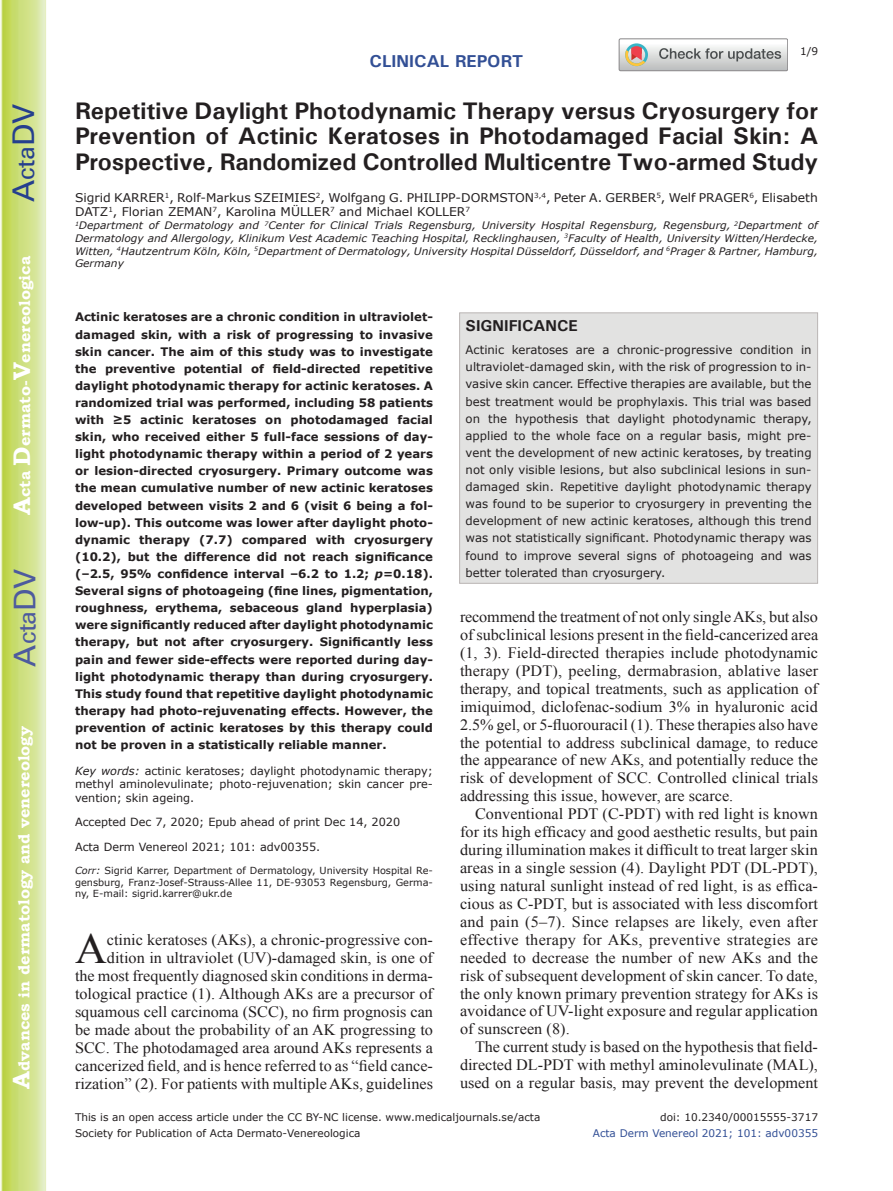
<style>
.page{position:relative;width:893px;height:1191px;background:#fff}
.page>*{position:absolute;margin:0;border:0;box-sizing:border-box;transform-origin:0 0}
.t1{font:42.9px "Times New Roman";color:#231f20}
.t2{font:30px "Univers";color:#4d5a9e}
.t3{font:30px "Univers";color:#253f8e}
.t4{font:700 24px/25.5px "Univers";letter-spacing:-.005em;color:#231f20;text-align:justify}
.t5{font:700 17.25px "Univers";color:#324f95}
.t6{font:15.75px/18px "Times New Roman";color:#231f20;text-align:justify}
.t7{font:700 15.75px "Bookman Old Style";color:#fff}
.t8{font:700 15.75px "Univers";color:#231f20}
.t9{font:12px/14.4px "Verdana";color:#231f20}
.t10{font:700 11.7px/17.1px "Verdana";color:#231f20;text-align:justify}
.t11{font:11.7px/17.1px "Verdana";color:#231f20;text-align:justify}
.t12{font:11.25px/13.5px "Verdana";color:#231f20;text-align:justify}
.t13{font:10.5px "Verdana";color:#231f20}
.t14{font:10.5px "Verdana";color:#324f95}
.t15{font:italic 10.35px/12.8px "Verdana";color:#231f20;text-align:justify}
.t16{font:9.75px/11.7px "Verdana";color:#231f20;text-align:justify}
.s1{font-size:24px}
.s2{font-style:italic}
</style>
<div class="page">
<svg style="left:1px;top:0;width:45px;height:1191px;background:#cfe084"></svg>
<svg style="left:619px;top:39px;width:169px;height:32px"></svg>
<div style="left:459px;top:312px;width:359px;height:271px;background:#e2e2e1;border:1px solid #bab5b4"></div>
<h2 class="t3" style="left:6px;top:202px;width:100px;rotate:-90deg">A<span class="s1">cta</span>DV</h2>
<p class="t7" style="left:15px;top:515px;width:260px;rotate:-90deg"><span class="s1">A</span>cta <span class="s1">D</span>ermato-<span class="s1">V</span>enereologica</p>
<h2 class="t2" style="left:7px;top:666px;width:100px;rotate:-90deg">A<span class="s1">cta</span>DV</h2>
<p class="t7" style="left:15px;top:1088px;width:364px;rotate:-90deg"><span class="s1">A</span>dvances in dermatology and venereology</p>
<p class="t5" style="left:370px;top:50px;width:155px">CLINICAL REPORT</p>
<p class="t13" style="left:800px;top:44px;width:20px">1/9</p>
<h3 class="t4" style="left:75px;top:97px;width:745px">Repetitive Daylight Photodynamic Therapy versus Cryosurgery for Prevention of Actinic Keratoses in Photodamaged Facial Skin: A Prospective, Randomized Controlled Multicentre Two-armed Study</h3>
<p class="t9" style="left:75px;top:191px;width:744px">Sigrid KARRER<sup>1</sup>, Rolf-Markus SZEIMIES<sup>2</sup>, Wolfgang G. PHILIPP-DORMSTON<sup>3,4</sup>, Peter A. GERBER<sup>5</sup>, Welf PRAGER<sup>6</sup>, Elisabeth<br>DATZ<sup>1</sup>, Florian ZEMAN<sup>7</sup>, Karolina MÜLLER<sup>7</sup> and Michael KOLLER<sup>7</sup></p>
<p class="t15" style="left:75px;top:219px;width:744px"><sup>1</sup>Department of Dermatology and <sup>7</sup>Center for Clinical Trials Regensburg, University Hospital Regensburg, Regensburg, <sup>2</sup>Department of Dermatology and Allergology, Klinikum Vest Academic Teaching Hospital, Recklinghausen, <sup>3</sup>Faculty of Health, University Witten/Herdecke, Witten, <sup>4</sup>Hautzentrum Köln, Köln, <sup>5</sup>Department of Dermatology, University Hospital Düsseldorf, Düsseldorf, and <sup>6</sup>Prager &amp; Partner, Hamburg, Germany</p>
<p class="t10" style="left:75px;top:309px;width:359px">Actinic keratoses are a chronic condition in ultraviolet&shy;damaged skin, with a risk of progressing to invasive skin cancer. The aim of this study was to investigate the preventive potential of field-directed repetitive daylight photodynamic therapy for actinic keratoses. A randomized trial was performed, including 58 patients with ≥5 actinic keratoses on photodamaged facial skin, who received either 5 full-face sessions of day&shy;light photodynamic therapy within a period of 2 years or lesion-directed cryosurgery. Primary outcome was the mean cumulative number of new actinic keratoses developed between visits 2 and 6 (visit 6 being a fol&shy;low-up). This outcome was lower after daylight photo&shy;dynamic therapy (7.7) compared with cryosurgery (10.2), but the difference did not reach significance (–2.5, 95% confidence interval –6.2 to 1.2; <span class="s2">p</span>=0.18).<br>Several signs of photoageing (fine lines, pigmentation, roughness, erythema, sebaceous gland hyperplasia) were significantly reduced after daylight photodynamic therapy, but not after cryosurgery. Significantly less pain and fewer side-effects were reported during day&shy;light photodynamic therapy than during cryosurgery.<br>This study found that repetitive daylight photodynamic therapy had photo-rejuvenating effects. However, the prevention of actinic keratoses by this therapy could not be proven in a statistically reliable manner.</p>
<p class="t12" style="left:75px;top:764px;width:359px"><span class="s2">Key words:</span> actinic keratoses; daylight photodynamic therapy; methyl aminolevulinate; photo-rejuvenation; skin cancer pre&shy;vention; skin ageing.</p>
<p class="t12" style="left:75px;top:815px;width:327px">Accepted Dec 7, 2020; Epub ahead of print Dec 14, 2020</p>
<p class="t12" style="left:75px;top:840px;width:247px">Acta Derm Venereol 2021; 101: adv00355.</p>
<p class="t16" style="left:75px;top:864px;width:359px"><span class="s2">Corr:</span> Sigrid Karrer, Department of Dermatology, University Hospital Re&shy;gensburg, Franz-Josef-Strauss-Allee 11, DE-93053 Regensburg, Germa&shy;ny, E-mail: sigrid.karrer@ukr.de</p>
<h1 class="t1" style="left:75px;top:919px;width:33px">A</h1>
<p class="t6" style="left:75px;top:930px;width:359px;text-align:right">ctinic keratoses (AKs), a chronic-progressive con&shy;dition in ultraviolet (UV)-damaged skin, is one of<br>the most frequently diagnosed skin conditions in derma&shy;tological practice (1). Although AKs are a precursor of squamous cell carcinoma (SCC), no firm prognosis can be made about the probability of an AK progressing to SCC. The photodamaged area around AKs represents a cancerized field, and is hence referred to as “field cance&shy;rization” (2). For patients with multiple AKs, guidelines</p>
<p class="t8" style="left:466px;top:316px;width:114px">SIGNIFICANCE</p>
<p class="t11" style="left:466px;top:341px;width:348px">Actinic keratoses are a chronic-progressive condition in ultraviolet-damaged skin, with the risk of progression to in&shy;vasive skin cancer. Effective therapies are available, but the best treatment would be prophylaxis. This trial was based on the hypothesis that daylight photodynamic therapy, applied to the whole face on a regular basis, might pre&shy;vent the development of new actinic keratoses, by treating not only visible lesions, but also subclinical lesions in sun&shy;damaged skin. Repetitive daylight photodynamic therapy was found to be superior to cryosurgery in preventing the development of new actinic keratoses, although this trend was not statistically significant. Photodynamic therapy was found to improve several signs of photoageing and was better tolerated than cryosurgery.</p>
<p class="t6" style="left:460px;top:607px;width:360px">recommend the treatment of not only single AKs, but also of subclinical lesions present in the field-cancerized area (1, 3). Field-directed therapies include photodynamic therapy (PDT), peeling, dermabrasion, ablative laser therapy, and topical treatments, such as application of imiquimod, diclofenac-sodium 3% in hyaluronic acid 2.5% gel, or 5-fluorouracil (1). These therapies also have the potential to address subclinical damage, to reduce the appearance of new AKs, and potentially reduce the risk of development of SCC. Controlled clinical trials addressing this issue, however, are scarce.</p>
<p class="t6" style="left:460px;top:804px;width:360px;text-indent:15px">Conventional PDT (C-PDT) with red light is known for its high efficacy and good aesthetic results, but pain during illumination makes it difficult to treat larger skin areas in a single session (4). Daylight PDT (DL-PDT), using natural sunlight instead of red light, is as effica&shy;cious as C-PDT, but is associated with less discomfort and pain (5–7). Since relapses are likely, even after effective therapy for AKs, preventive strategies are needed to decrease the number of new AKs and the risk of subsequent development of skin cancer. To date, the only known primary prevention strategy for AKs is avoidance of UV-light exposure and regular application of sunscreen (8).</p>
<p class="t6" style="left:460px;top:1038px;width:360px;text-indent:15px">The current study is based on the hypothesis that field&shy;directed DL-PDT with methyl aminolevulinate (MAL), used on a regular basis, may prevent the development</p>
<p class="t13" style="left:75px;top:1110px;width:467px">This is an open access article under the CC BY-NC license. www.medicaljournals.se/acta</p>
<p class="t13" style="left:660px;top:1110px;width:159px">doi: 10.2340/00015555-3717</p>
<p class="t13" style="left:75px;top:1126px;width:287px">Society for Publication of Acta Dermato-Venereologica</p>
<p class="t14" style="left:593px;top:1126px;width:227px">Acta Derm Venereol 2021; 101: adv00355</p>
</div>
